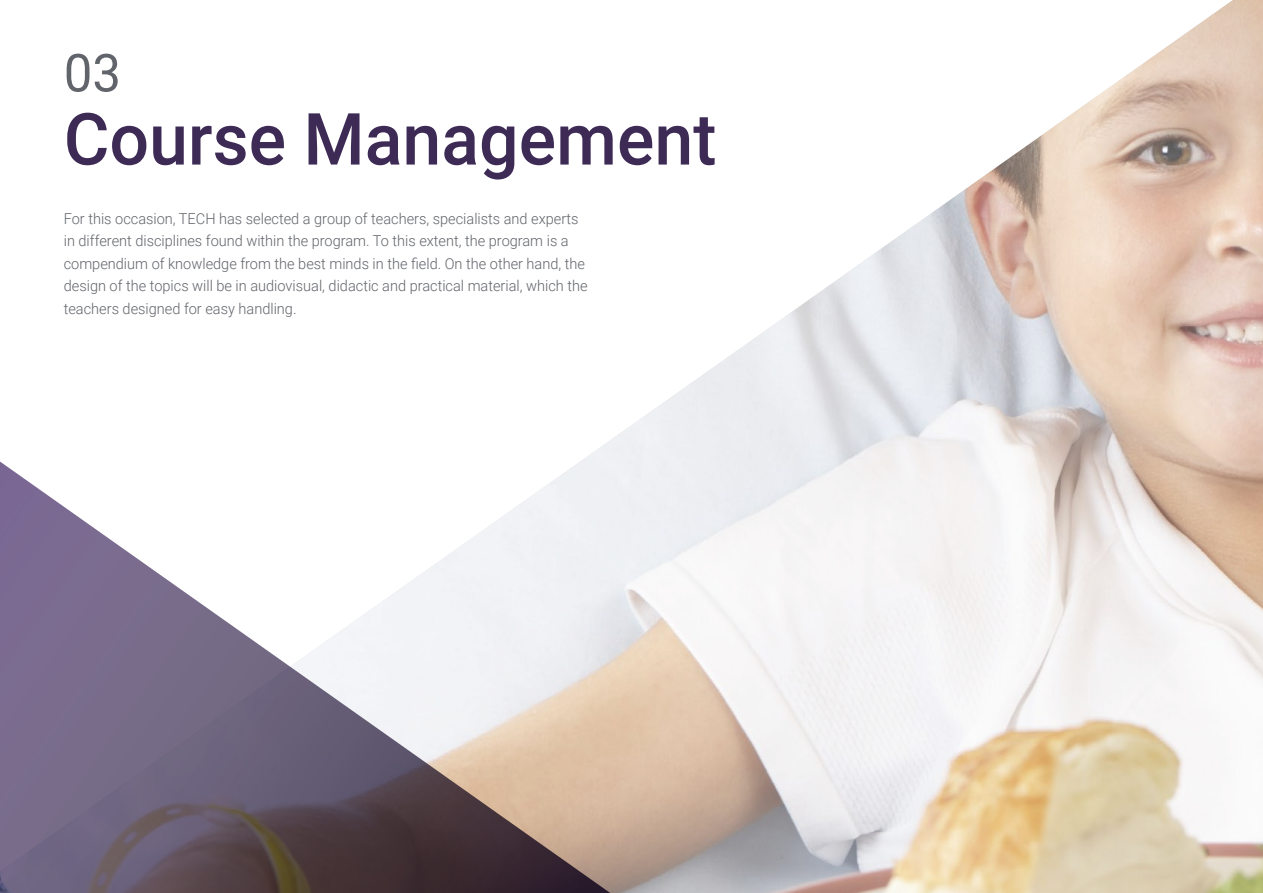
<style>
.page{position:relative;width:1263px;height:893px;background:#fff}
.page>*{position:absolute;margin:0;border:0;box-sizing:border-box;transform-origin:0 0}
.t1{font:500 72px "Roboto";color:#3d2b56}
.t2{font:52.5px "Roboto";color:#61646a}
.t3{font:300 15px/22.5px "Roboto";color:#61646a}
</style>
<div class="page">
<img style="left:603px;top:0;width:660px;height:893px">
<svg style="left:0;top:446px;width:640px;height:447px"></svg>
<h2 class="t2" style="left:64px;top:36px;width:59px">03</h2>
<h1 class="t1" style="left:64px;top:89px;width:654px">Course Management</h1>
<p class="t3" style="left:64px;top:207px;width:525px">For this occasion, TECH has selected a group of teachers, specialists and experts in different disciplines found within the program. To this extent, the program is a compendium of knowledge from the best minds in the field. On the other hand, the design of the topics will be in audiovisual, didactic and practical material, which the teachers designed for easy handling.</p>
</div>
